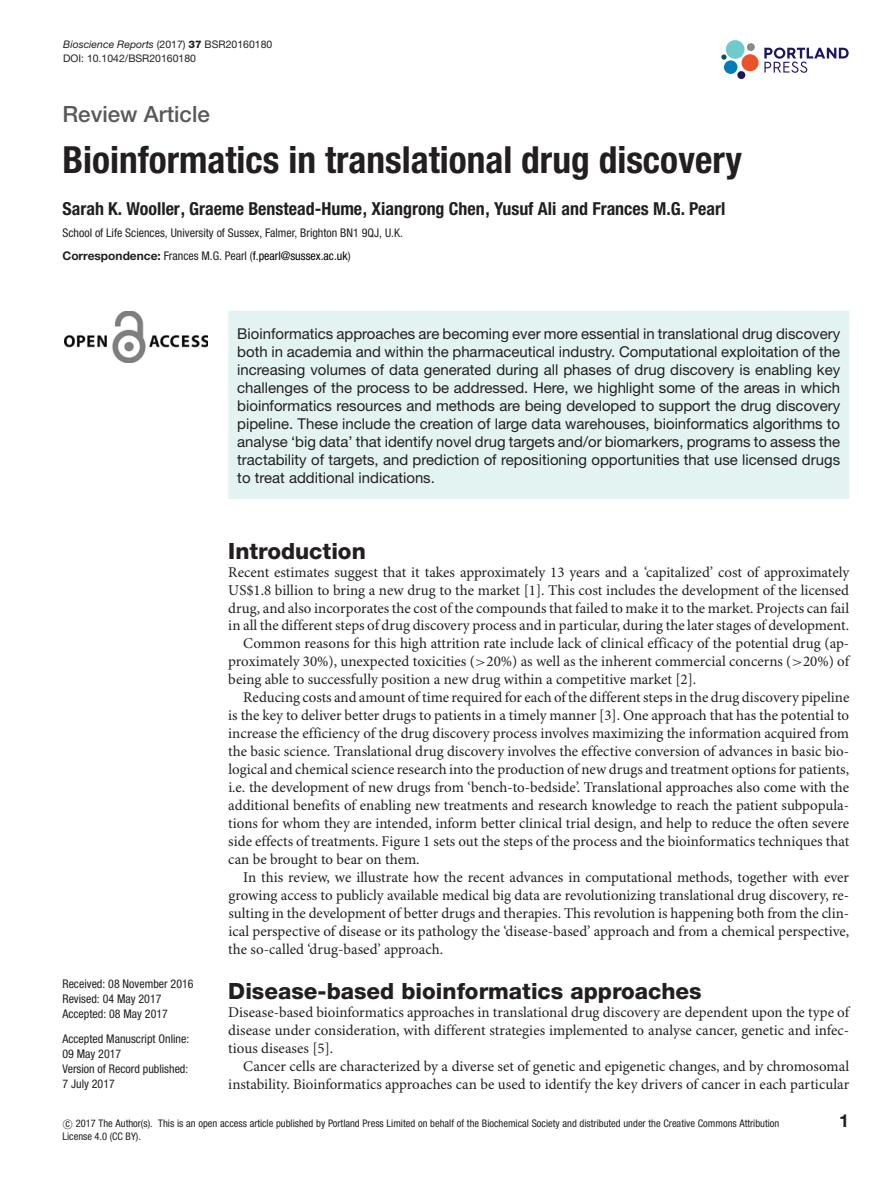
<style>
.page{position:relative;width:893px;height:1183px;background:#fff}
.page>*{position:absolute;margin:0;border:0;box-sizing:border-box;transform-origin:0 0}
.t1{font:700 condensed 37.35px "Helvetica Neue LT Std";color:#231f20}
.t2{font:800 22.35px "Helvetica Neue LT Std";color:#231f20}
.t3{font:500 22.35px "Helvetica Neue LT Std";color:#58595b}
.t4{font:700 condensed 18px "Helvetica Neue LT Std";color:#231f20}
.t5{font:700 18px "Helvetica Neue LT Std";color:#231f20}
.t6{font:15px/18px "Minion Pro";color:#231f20;text-align:justify}
.t7{font:15px/18px "Helvetica Neue LT Std";color:#231f20;text-align:justify}
.t8{font:condensed 12px/15px "Helvetica Neue LT Std";color:#231f20}
.t9{font:condensed 10.5px/13.5px "Helvetica Neue LT Std";color:#231f20}
.t10{font:10.5px/13.5px "Helvetica Neue LT Std";color:#231f20}
.s1{font-style:italic}
.s2{font-weight:800}
.s3{font-weight:700;font-stretch:normal}
.s4{color:#000}
.s5{font-family:"RMTMI"}
.s6{font-family:"CMSY10";font-stretch:normal}
</style>
<div class="page">
<svg style="left:764px;top:48px;width:85px;height:25px"></svg>
<div style="left:726px;top:40px;width:18px;height:19px;background:#70cacb;border-radius:50%"></div>
<div style="left:741px;top:54px;width:18px;height:17px;background:#ea5329;border-radius:50%"></div>
<div style="left:724px;top:60px;width:13px;height:14px;background:#007db5;border-radius:50%"></div>
<div style="left:737px;top:71px;width:8px;height:8px;background:#1d1760;border-radius:50%"></div>
<div style="left:747px;top:43px;width:8px;height:8px;background:#888c85;border-radius:50%"></div>
<svg style="left:721px;top:54px;width:5px;height:6px"></svg>
<img style="left:65px;top:311px;width:143px;height:51px">
<div style="left:228px;top:310px;width:621px;height:189px;background:#e2f3f1"></div>
<p class="t10" style="left:63px;top:39px;width:211px"><span class="s1">Bioscience Reports</span> (2017) <span class="s2">37</span> BSR20160180<br>DOI: 10.1042/BSR20160180</p>
<h2 class="t3" style="left:62px;top:106px;width:149px">Review Article</h2>
<h1 class="t1" style="left:62px;top:146px;width:681px">Bioinformatics in translational drug discovery</h1>
<p class="t4" style="left:62px;top:202px;width:664px">Sarah K. Wooller, Graeme Benstead-Hume, Xiangrong Chen, Yusuf Ali and Frances M.G. Pearl</p>
<p class="t8" style="left:62px;top:223px;width:342px;line-height:22.4px">School of Life Sciences, University of Sussex, Falmer, Brighton BN1 9QJ, U.K.<br><span class="s3">Correspondence:</span> Frances M.G. Pearl (<span class="s4">f.pearl@sussex.ac.uk</span>)</p>
<p class="t7" style="left:237px;top:326px;width:604px">Bioinformatics approaches are becoming ever more essential in translational drug discovery both in academia and within the pharmaceutical industry. Computational exploitation of the increasing volumes of data generated during all phases of drug discovery is enabling key challenges of the process to be addressed. Here, we highlight some of the areas in which bioinformatics resources and methods are being developed to support the drug discovery pipeline. These include the creation of large data warehouses, bioinformatics algorithms to analyse ‘big data’ that identify novel drug targets and/or biomarkers, programs to assess the tractability of targets, and prediction of repositioning opportunities that use licensed drugs to treat additional indications.</p>
<h2 class="t2" style="left:228px;top:542px;width:139px">Introduction</h2>
<p class="t6" style="left:228px;top:564px;width:622px">Recent estimates suggest that it takes approximately 13 years and a ‘capitalized’ cost of approximately</p>
<p class="t6" style="left:228px;top:582px;width:622px">US$1.8 billion to bring a new drug to the market [1]. This cost includes the development of the licensed</p>
<p class="t6" style="left:228px;top:600px;width:622px">drug, and also incorporates the cost of the compounds that failed to make it to the market. Projects can fail</p>
<p class="t6" style="left:228px;top:618px;width:622px">in all the different steps of drug discovery process and in particular, during the later stages of development.</p>
<p class="t6" style="left:243px;top:635px;width:607px">Common reasons for this high attrition rate include lack of clinical efficacy of the potential drug (ap-</p>
<p class="t6" style="left:228px;top:653px;width:622px">proximately 30%), unexpected toxicities (<span class="s5">&gt;</span>20%) as well as the inherent commercial concerns (<span class="s5">&gt;</span>20%) of</p>
<p class="t6" style="left:228px;top:671px;width:469px">being able to successfully position a new drug within a competitive market [2].</p>
<p class="t6" style="left:243px;top:689px;width:608px">Reducing costs and amount of time required for each of the different steps in the drug discovery pipeline</p>
<p class="t6" style="left:228px;top:707px;width:622px">is the key to deliver better drugs to patients in a timely manner [3]. One approach that has the potential to</p>
<p class="t6" style="left:228px;top:725px;width:622px">increase the efficiency of the drug discovery process involves maximizing the information acquired from</p>
<p class="t6" style="left:228px;top:743px;width:622px">the basic science. Translational drug discovery involves the effective conversion of advances in basic bio-</p>
<p class="t6" style="left:228px;top:761px;width:622px">logical and chemical science research into the production of new drugs and treatment options for patients,</p>
<p class="t6" style="left:228px;top:779px;width:622px">i.e. the development of new drugs from ‘bench-to-bedside’. Translational approaches also come with the</p>
<p class="t6" style="left:228px;top:797px;width:622px">additional benefits of enabling new treatments and research knowledge to reach the patient subpopula-</p>
<p class="t6" style="left:228px;top:815px;width:622px">tions for whom they are intended, inform better clinical trial design, and help to reduce the often severe</p>
<p class="t6" style="left:228px;top:833px;width:622px">side effects of treatments. Figure 1 sets out the steps of the process and the bioinformatics techniques that</p>
<p class="t6" style="left:228px;top:851px;width:193px">can be brought to bear on them.</p>
<p class="t6" style="left:243px;top:869px;width:607px">In this review, we illustrate how the recent advances in computational methods, together with ever</p>
<p class="t6" style="left:228px;top:886px;width:622px">growing access to publicly available medical big data are revolutionizing translational drug discovery, re-</p>
<p class="t6" style="left:228px;top:904px;width:622px">sulting in the development of better drugs and therapies. This revolution is happening both from the clin-</p>
<p class="t6" style="left:228px;top:922px;width:622px">ical perspective of disease or its pathology the ‘disease-based’ approach and from a chemical perspective,</p>
<p class="t6" style="left:228px;top:940px;width:216px">the so-called ‘drug-based’ approach.</p>
<h2 class="t2" style="left:228px;top:982px;width:475px">Disease-based bioinformatics approaches</h2>
<p class="t6" style="left:228px;top:1004px;width:622px">Disease-based bioinformatics approaches in translational drug discovery are dependent upon the type of disease under consideration, with different strategies implemented to analyse cancer, genetic and infec&shy;tious diseases [5].</p>
<p class="t6" style="left:228px;top:1058px;width:622px;text-align:right">Cancer cells are characterized by a diverse set of genetic and epigenetic changes, and by chromosomal instability. Bioinformatics approaches can be used to identify the key drivers of cancer in each particular</p>
<p class="t9" style="left:62px;top:1117px;width:718px"><span class="s6">-</span>c 2017 The Author(s). This is an open access article published by Portland Press Limited on behalf of the Biochemical Society and distributed under the Creative Commons Attribution<br>License 4.0 (CC BY).</p>
<p class="t5" style="left:839px;top:1113px;width:11px">1</p>
<p class="t8" style="left:62px;top:976px;width:133px">Received: 08 November 2016<br>Revised: 04 May 2017<br>Accepted: 08 May 2017</p>
<p class="t8" style="left:62px;top:1032px;width:128px">Accepted Manuscript Online:<br>09 May 2017<br>Version of Record published:<br>7 July 2017</p>
</div>
